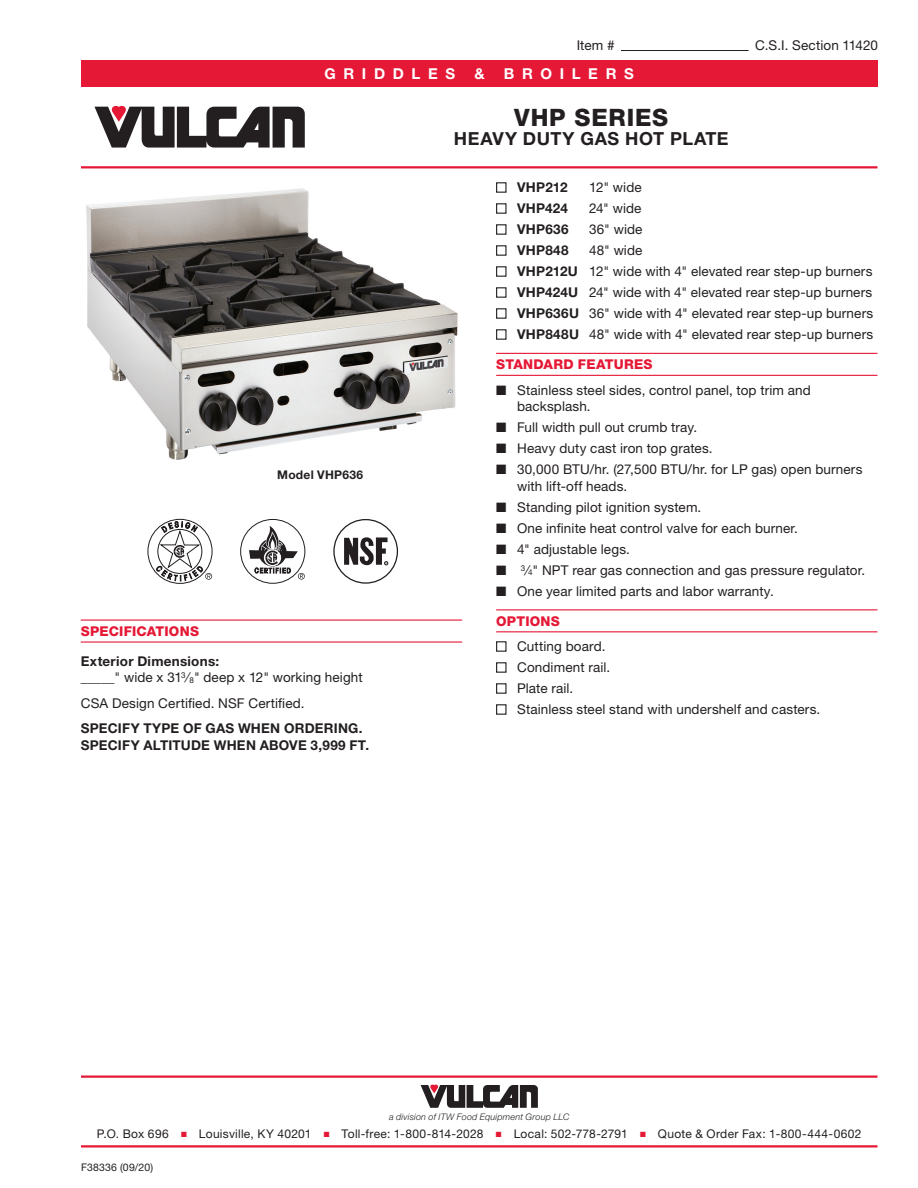
<style>
.page{position:relative;width:918px;height:1188px;background:#fff}
.page>*{position:absolute;margin:0;border:0;box-sizing:border-box;transform-origin:0 0}
.t1{font:800 24px "Helvetica Neue LT Std";letter-spacing:.035em;color:#231f20}
.t2{font:700 18px "Helvetica Neue LT Std";letter-spacing:.025em;color:#231f20}
.t3{font:700 15px "Helvetica Neue LT Std";letter-spacing:.51em;color:#fff}
.t4{font:13.5px/16.5px "Helvetica Neue LT Std";letter-spacing:.01em;color:#231f20}
.t5{font:700 13.5px/16.5px "Helvetica Neue LT Std";letter-spacing:.015em;color:#231f20}
.t6{font:800 13.5px "Helvetica Neue LT Std";letter-spacing:.015em;color:#e51836}
.t7{font:12px "Helvetica Neue LT Std";letter-spacing:.025em;color:#231f20}
.t8{font:700 12px "Helvetica Neue LT Std";letter-spacing:.025em;color:#231f20}
.t9{font:10.5px "Helvetica Neue LT Std";letter-spacing:.02em;color:#231f20}
.t10{font:italic 300 9px "Helvetica Neue LT Std";letter-spacing:.02em;color:#231f20}
.s1{font-weight:700}
.s2{font-size:8.1px}
</style>
<div class="page">
<div style="left:81px;top:60px;width:796px;height:27px;background:#e51836"></div>
<hr style="left:81px;top:1076px;width:797px;height:2px;background:#e51836">
<svg style="left:421px;top:1085px;width:117px;height:23px"></svg>
<hr style="left:81px;top:1145px;width:797px;height:3px;background:#e51836">
<svg style="left:94px;top:106px;width:211px;height:42px"></svg>
<hr style="left:81px;top:166px;width:797px;height:2px;background:#e51836">
<hr style="left:621px;top:50px;width:128px;height:1px;background:#231f20">
<hr style="left:496px;top:353px;width:381px;height:1px;background:#e51836">
<hr style="left:496px;top:375px;width:381px;height:1px;background:#e51836">
<hr style="left:496px;top:609px;width:381px;height:1px;background:#e51836">
<hr style="left:496px;top:631px;width:381px;height:1px;background:#e51836">
<hr style="left:81px;top:620px;width:381px;height:1px;background:#e51836">
<hr style="left:81px;top:641px;width:381px;height:2px;background:#e51836">
<div style="left:333px;top:519px;width:65px;height:65px;border:1px solid #231f20;border-radius:50%"></div>
<svg style="left:344px;top:537px;width:44px;height:28px"></svg>
<svg style="left:148px;top:519px;width:64px;height:65px"></svg>
<div style="left:240px;top:519px;width:65px;height:65px;border:1px solid #231f20;border-radius:50%"></div>
<svg style="left:249px;top:526px;width:56px;height:54px"></svg>
<img style="left:86px;top:188px;width:372px;height:272px">
<p class="t4" style="left:577px;top:37px;width:39px">Item #</p>
<p class="t4" style="left:755px;top:37px;width:124px">C.S.I. Section 11420</p>
<p class="t3" style="left:324px;top:64px;width:132px">GRIDDLES</p>
<p class="t3" style="left:474px;top:64px;width:12px">&amp;</p>
<p class="t3" style="left:504px;top:64px;width:132px">BROILERS</p>
<p class="t8" style="left:277px;top:468px;width:88px">Model VHP636</p>
<p class="t6" style="left:81px;top:623px;width:120px">SPECIFICATIONS</p>
<p class="t4" style="left:81px;top:653px;width:283px"><span class="s1">Exterior Dimensions:<br></span>_____" wide x 31<sup>3</sup>⁄<span class="s2">8</span>" deep x 12" working height</p>
<p class="t4" style="left:81px;top:695px;width:225px">CSA Design Certified. NSF Certified.</p>
<p class="t5" style="left:81px;top:720px;width:290px">SPECIFY TYPE OF GAS WHEN ORDERING.<br>SPECIFY ALTITUDE WHEN ABOVE 3,999 FT.</p>
<h1 class="t1" style="left:514px;top:103px;width:155px">VHP SERIES</h1>
<h2 class="t2" style="left:454px;top:128px;width:276px">HEAVY DUTY GAS HOT PLATE</h2>
<p class="t5" style="left:496px;top:179px;width:73px">■ VHP212</p>
<p class="t4" style="left:589px;top:179px;width:54px">12" wide</p>
<p class="t5" style="left:496px;top:200px;width:73px">■ VHP424</p>
<p class="t4" style="left:589px;top:200px;width:54px">24" wide</p>
<p class="t5" style="left:496px;top:221px;width:74px">■ VHP636</p>
<p class="t4" style="left:589px;top:221px;width:55px">36" wide</p>
<p class="t5" style="left:496px;top:242px;width:74px">■ VHP848</p>
<p class="t4" style="left:589px;top:242px;width:55px">48" wide</p>
<p class="t4" style="left:496px;top:263px;width:378px">■ <span class="s1">VHP212U</span> 12" wide with 4" elevated rear step-up burners</p>
<p class="t4" style="left:496px;top:284px;width:378px">■ <span class="s1">VHP424U</span> 24" wide with 4" elevated rear step-up burners</p>
<p class="t4" style="left:496px;top:305px;width:379px">■ <span class="s1">VHP636U</span> 36" wide with 4" elevated rear step-up burners</p>
<p class="t4" style="left:496px;top:326px;width:379px">■ <span class="s1">VHP848U</span> 48" wide with 4" elevated rear step-up burners</p>
<p class="t6" style="left:496px;top:356px;width:158px">STANDARD FEATURES</p>
<p class="t4" style="left:517px;top:381px;width:295px;text-indent:-21px">■ Stainless steel sides, control panel, top trim and backsplash.</p>
<p class="t4" style="left:496px;top:419px;width:203px">■ Full width pull out crumb tray.</p>
<p class="t4" style="left:496px;top:440px;width:218px">■ Heavy duty cast iron top grates.</p>
<p class="t4" style="left:517px;top:461px;width:347px;text-indent:-21px">■ 30,000 BTU/hr. (27,500 BTU/hr. for LP gas) open burners with lift-off heads.</p>
<p class="t4" style="left:496px;top:498px;width:207px">■ Standing pilot ignition system.</p>
<p class="t4" style="left:496px;top:519px;width:303px">■ One infinite heat control valve for each burner.</p>
<p class="t4" style="left:496px;top:540px;width:135px">■ 4" adjustable legs.</p>
<p class="t4" style="left:496px;top:561px;width:371px">■ <sup>3</sup>⁄<span class="s2">4</span>" NPT rear gas connection and gas pressure regulator.</p>
<p class="t4" style="left:496px;top:582px;width:279px">■ One year limited parts and labor warranty.</p>
<p class="t6" style="left:496px;top:613px;width:65px">OPTIONS</p>
<p class="t4" style="left:496px;top:638px;width:111px">■ Cutting board.</p>
<p class="t4" style="left:496px;top:659px;width:116px">■ Condiment rail.</p>
<p class="t4" style="left:496px;top:680px;width:79px">■ Plate rail.</p>
<p class="t4" style="left:496px;top:701px;width:326px">■ Stainless steel stand with undershelf and casters.</p>
<p class="t10" style="left:389px;top:1111px;width:182px">a division of ITW Food Equipment Group LLC</p>
<p class="t7" style="left:97px;top:1127px;width:766px">P.O. Box 696 <sup>■</sup> Louisville, KY 40201 <sup>■</sup> Toll-free: 1-800-814-2028 <sup>■</sup> Local: 502-778-2791 <sup>■</sup> Quote &amp; Order Fax: 1-800-444-0602</p>
<p class="t9" style="left:81px;top:1161px;width:74px">F38336 (09/20)</p>
</div>
